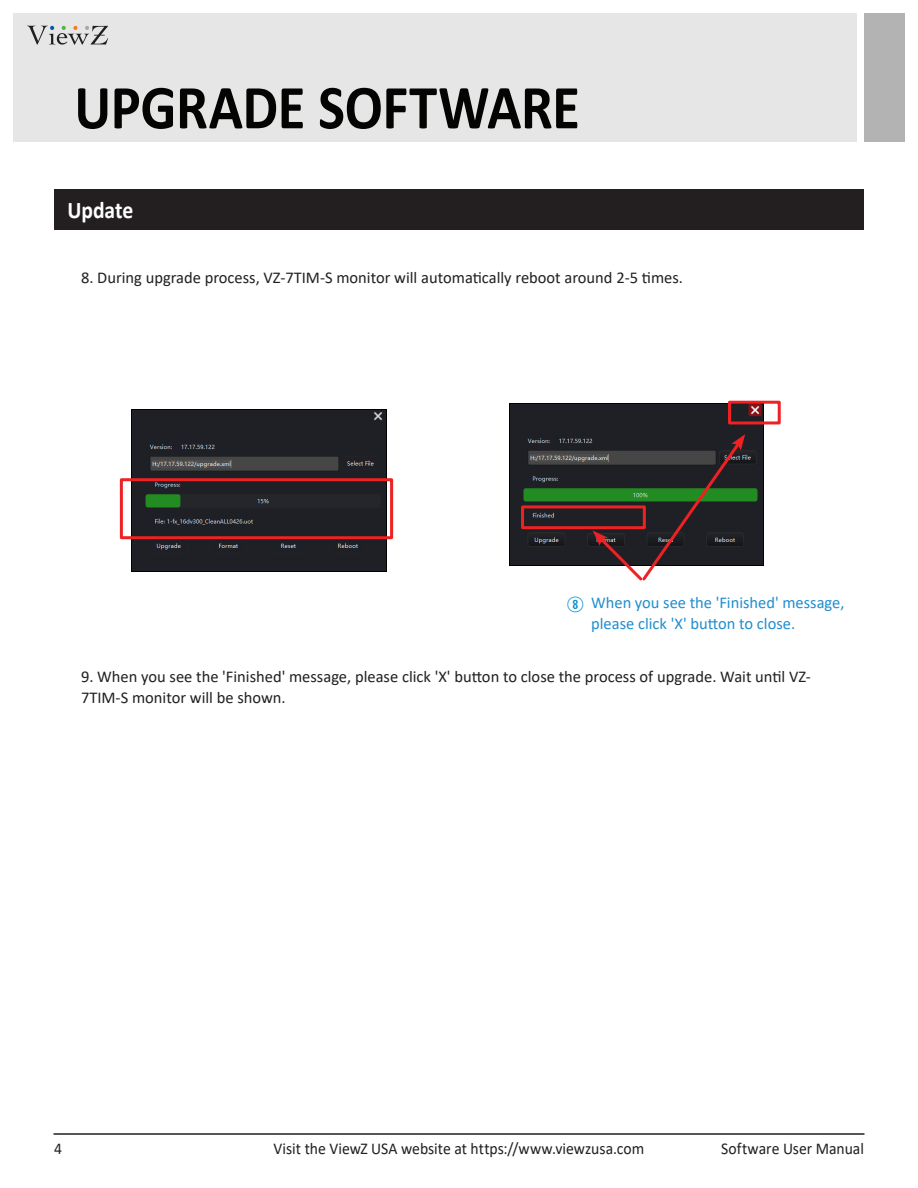
<style>
.page{position:relative;width:918px;height:1188px;background:#fff}
.page>*{position:absolute;margin:0;border:0;box-sizing:border-box;transform-origin:0 0}
.Key_Title_White{font:700 63px "Calibri";letter-spacing:-.01em;color:#040503;scale:.9 1}
.Key_Title_White-2{font:700 24px "Calibri";letter-spacing:-.005em;color:#fff;scale:.9 1}
.t1{font:21px "Combi Numerals";color:#0091d4}
.Body_Rgular_11pt{font:16.5px/21px "Calibri";color:#231f20}
.Body_Rgular_11pt-2{font:16.5px "Calibri";color:#231f20;scale:.95 1}
.Body_Rgular_11pt-3{font:16.5px/21px "Calibri";color:#208ece}
</style>
<div class="page">
<hr style="left:54px;top:1133px;width:810px;height:2px;background:#231f20">
<div style="left:864px;top:14px;width:40px;height:128px;background:#b3b3b3"></div>
<div style="left:14px;top:14px;width:843px;height:128px;background:#e6e6e6"></div>
<img style="left:131px;top:410px;width:255px;height:162px">
<img style="left:509px;top:403px;width:255px;height:162px">
<svg style="left:27px;top:26px;width:81px;height:19px"></svg>
<div style="left:54px;top:189px;width:810px;height:41px;background:#231f20"></div>
<div style="left:120px;top:478px;width:273px;height:61px;border:3px solid #ee2123"></div>
<div style="left:728px;top:401px;width:53px;height:23px;border:3px solid #ee2123"></div>
<div style="left:521px;top:505px;width:125px;height:24px;border:3px solid #ee2123"></div>
<svg style="left:593px;top:434px;width:152px;height:147px"></svg>
<p class="Key_Title_White" style="left:74px;top:63px;width:563px">UPGRADE SOFTWARE</p>
<p class="Key_Title_White-2" style="left:68px;top:193px;width:75px">Update</p>
<p class="Body_Rgular_11pt" style="left:81px;top:267px;width:604px">8. During upgrade process, VZ-7TIM-S monitor will automatically reboot around 2-5 times.</p>
<p class="t1" style="left:567px;top:596px;width:19px">i</p>
<p class="Body_Rgular_11pt-3" style="left:591px;top:592px;width:255px">When you see the 'Finished' message, please click 'X' button to close.</p>
<p class="Body_Rgular_11pt" style="left:81px;top:666px;width:731px">9. When you see the 'Finished' message, please click 'X' button to close the process of upgrade. Wait until VZ-<br>7TIM-S monitor will be shown.</p>
<p class="Body_Rgular_11pt-2" style="left:54px;top:1137px;width:10px">4</p>
<p class="Body_Rgular_11pt-2" style="left:274px;top:1137px;width:392px">Visit the ViewZ USA website at https://www.viewzusa.com</p>
<p class="Body_Rgular_11pt-2" style="left:721px;top:1137px;width:152px">Software User Manual</p>
</div>
